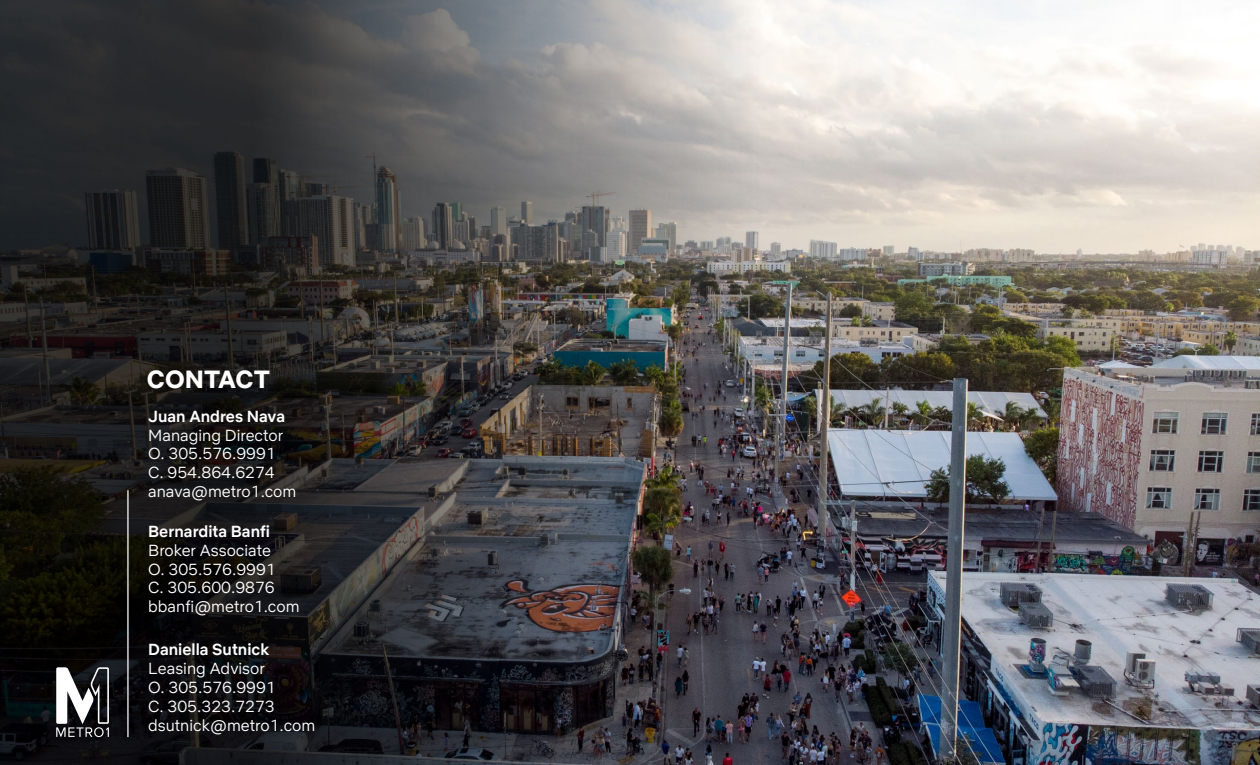
<style>
.page{position:relative;width:1260px;height:765px;background:#fff}
.page>*{position:absolute;margin:0;border:0;box-sizing:border-box;transform-origin:0 0}
.t1{font:700 25px "Netflix Sans";color:#fff}
.t2{font:300 16.12px/18.8px "Netflix Sans";color:#fff}
.t3{font:500 16.12px "Netflix Sans";color:#fff}
</style>
<div class="page">
<img style="left:761px;top:0;width:499px;height:765px">
<img style="left:0;top:0;width:761px;height:765px">
<hr style="left:127px;top:490px;width:2px;height:247px;background:#fff">
<svg style="left:56px;top:667px;width:53px;height:70px"></svg>
<h1 class="t1" style="left:147px;top:362px;width:125px">CONTACT</h1>
<p class="t3" style="left:148px;top:405px;width:138px">Juan Andres Nava</p>
<p class="t2" style="left:148px;top:425px;width:150px">Managing Director<br>O. 305.576.9991<br>C. 954.864.6274 anava@metro1.com</p>
<p class="t3" style="left:148px;top:520px;width:123px">Bernardita Banfi</p>
<p class="t2" style="left:148px;top:540px;width:153px">Broker Associate<br>O. 305.576.9991<br>C. 305.600.9876 bbanfi@metro1.com</p>
<p class="t3" style="left:148px;top:639px;width:123px">Daniella Sutnick</p>
<p class="t2" style="left:148px;top:659px;width:169px">Leasing Advisor<br>O. 305.576.9991<br>C. 305.323.7273 dsutnick@metro1.com</p>
</div>
